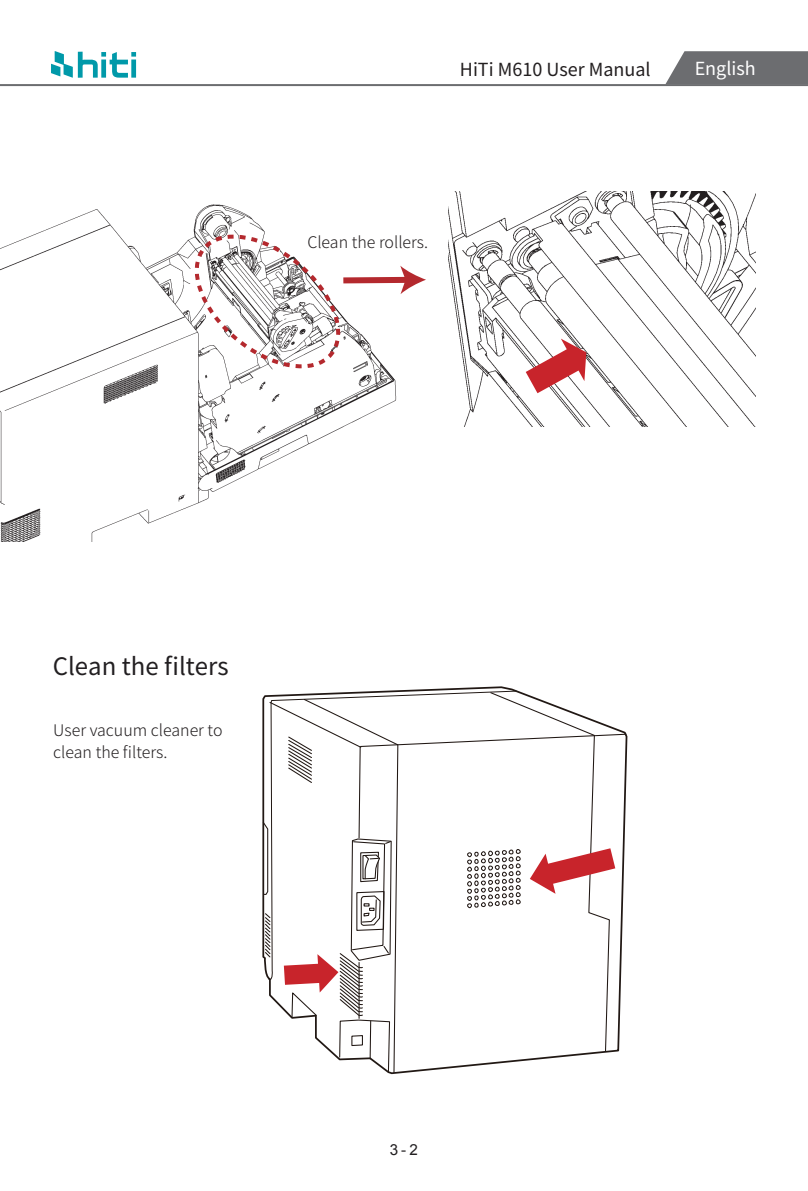
<style>
.page{position:relative;width:808px;height:1191px;background:#fff}
.page>*{position:absolute;margin:0;border:0;box-sizing:border-box;transform-origin:0 0}
.t1{font:24px "Noto Sans CJ Ktc";color:#221f21}
.t2{font:18px "Noto Sans CJ Ktc";color:#231f20}
.t3{font:18px "Noto Sans CJ Ktc";color:#fff}
.t4{font:300 16px/22px "Noto Sans CJ Ktc";color:#231f20}
.t5{font:15.2px "Arial";color:#221f21}
</style>
<div class="page">
<img style="left:0;top:204px;width:401px;height:338px">
<img style="left:448px;top:191px;width:307px;height:235px">
<svg style="left:526px;top:339px;width:60px;height:54px"></svg>
<svg style="left:181px;top:228px;width:173px;height:147px"></svg>
<div style="left:343px;top:277px;width:65px;height:6px;background:#b4292e"></div>
<svg style="left:400px;top:266px;width:26px;height:28px"></svg>
<svg style="left:267px;top:690px;width:250px;height:8px"></svg>
<svg style="left:262px;top:698px;width:365px;height:375px"></svg>
<hr style="left:0;top:84px;width:808px;height:2px;background:#6c6d70">
<svg style="left:51px;top:51px;width:85px;height:27px"></svg>
<svg style="left:665px;top:51px;width:143px;height:33px"></svg>
<p class="t2" style="left:460px;top:59px;width:192px">HiTi M610 User Manual</p>
<p class="t3" style="left:695px;top:58px;width:63px">English</p>
<p class="t4" style="left:307px;top:232px;width:122px">Clean the rollers.</p>
<h1 class="t1" style="left:53px;top:652px;width:177px">Clean the filters</h1>
<p class="t4" style="left:53px;top:719px;width:171px">User vacuum cleaner to clean the filters.</p>
<p class="t5" style="left:390px;top:1139px;width:30px">3-2</p>
</div>
